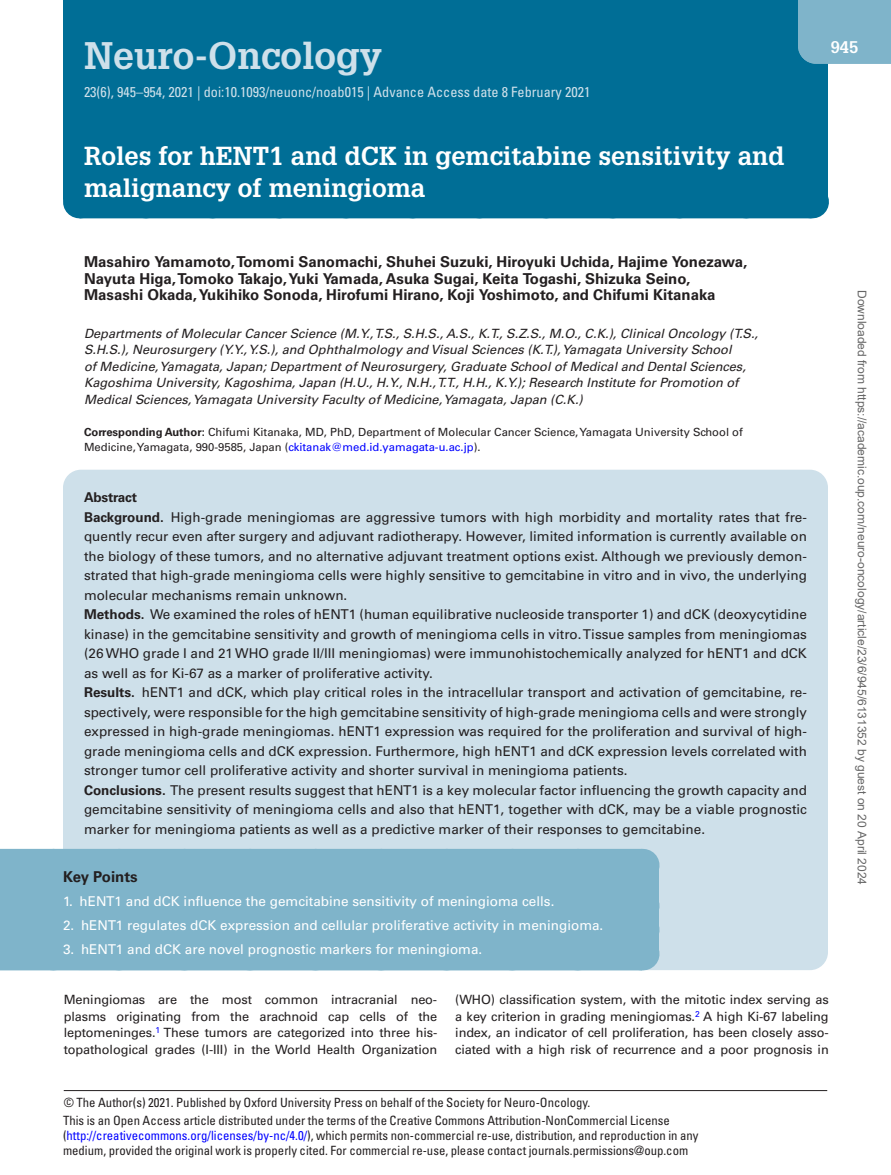
<style>
.page{position:relative;width:891px;height:1175px;background:#fff}
.page>*{position:absolute;margin:0;border:0;box-sizing:border-box;transform-origin:0 0}
.t1{font:700 37.5px "Glypha LT Std";color:#cee0ea}
.t2{font:700 25.5px/31.5px "Glypha LT Std";color:#fff}
.t3{font:700 16.5px "Glypha LT Std";color:#fff}
.t4{font:700 15px/16.5px "Univers LT Std";color:#231f20}
.t5{font:condensed 14.25px "Univers LT Std";color:#cee0ea}
.t6{font:13.5px/19.5px "Univers LT Std";color:#231f20}
.t7{font:13.5px "Univers LT Std";color:#fff}
.t8{font:italic 12.75px/16.5px "Univers LT Std";color:#231f20}
.t9{font:condensed 12.75px/15px "Univers LT Std";color:#231f20}
.t10{font:12.75px/16.5px "Univers LT Std";letter-spacing:-.01em;color:#231f20;text-align:justify}
.t11{font:12px "Arial";color:#666}
.t12{font:11.25px/15px "Univers LT Std";color:#231f20}
.s1{font-weight:700}
.s2{color:#00f}
</style>
<div class="page">
<div style="left:63px;top:0;width:765px;height:166px;background:#006e96"></div>
<div style="left:63px;top:469px;width:765px;height:501px;background:#cee0ea;border-radius:18px"></div>
<hr style="left:64px;top:1090px;width:763px;height:1px;background:#231f20">
<div style="left:798px;top:0;width:93px;height:64px;background:#7fb4ca"></div>
<div style="left:63px;top:161px;width:765px;height:39px;background:#006e96"></div>
<div style="left:80px;top:185px;width:732px;height:33px;background:#006e96"></div>
<hr style="left:812px;top:185px;width:1px;height:33px;background:#006e96">
<div style="left:0;top:849px;width:642px;height:33px;background:#7fb4ca"></div>
<hr style="left:642px;top:849px;width:1px;height:33px;background:#7fb4ca">
<div style="left:0;top:882px;width:659px;height:27px;background:#7fb4ca"></div>
<div style="left:0;top:906px;width:659px;height:27px;background:#7fb4ca"></div>
<div style="left:0;top:930px;width:659px;height:27px;background:#7fb4ca"></div>
<div style="left:0;top:937px;width:642px;height:33px;background:#7fb4ca"></div>
<hr style="left:642px;top:937px;width:1px;height:33px;background:#7fb4ca">
<h1 class="t1" style="left:84px;top:32px;width:299px">Neuro-Oncology</h1>
<p class="t5" style="left:84px;top:83px;width:508px">23(6), 945–954, 2021 | doi:10.1093/neuonc/noab015 | Advance Access date 8 February 2021</p>
<h2 class="t2" style="left:84px;top:140px;width:702px">Roles for hENT1 and dCK in gemcitabine sensitivity and malignancy of meningioma</h2>
<p class="t4" style="left:84px;top:254px;width:665px">Masahiro Yamamoto, Tomomi Sanomachi, Shuhei Suzuki, Hiroyuki Uchida, Hajime Yonezawa,<br>Nayuta Higa, Tomoko Takajo, Yuki Yamada, Asuka Sugai, Keita Togashi, Shizuka Seino,<br>Masashi Okada, Yukihiko Sonoda, Hirofumi Hirano, Koji Yoshimoto, and Chifumi Kitanaka</p>
<p class="t8" style="left:84px;top:325px;width:676px">Departments of Molecular Cancer Science (M.Y., T.S., S.H.S., A.S., K.T., S.Z.S., M.O., C.K.), Clinical Oncology (T.S., S.H.S.), Neurosurgery (Y.Y., Y.S.), and Ophthalmology and Visual Sciences (K.T.), Yamagata University School<br>of Medicine, Yamagata, Japan; Department of Neurosurgery, Graduate School of Medical and Dental Sciences, Kagoshima University, Kagoshima, Japan (H.U., H.Y., N.H., T.T., H.H., K.Y.); Research Institute for Promotion of Medical Sciences, Yamagata University Faculty of Medicine, Yamagata, Japan (C.K.)</p>
<p class="t12" style="left:84px;top:425px;width:660px"><span class="s1">Corresponding Author:</span> Chifumi Kitanaka, MD, PhD, Department of Molecular Cancer Science, Yamagata University School of<br>Medicine, Yamagata, 990-9585, Japan (<span class="s2">ckitanak@med.id.yamagata-u.ac.jp</span>).</p>
<p class="t6" style="left:84px;top:488px;width:725px"><span class="s1">Abstract<br>Background.</span> High-grade meningiomas are aggressive tumors with high morbidity and mortality rates that fre&shy;quently recur even after surgery and adjuvant radiotherapy. However, limited information is currently available on the biology of these tumors, and no alternative adjuvant treatment options exist. Although we previously demon&shy;strated that high-grade meningioma cells were highly sensitive to gemcitabine in vitro and in vivo, the underlying molecular mechanisms remain unknown.<br><span class="s1">Methods.</span> We examined the roles of hENT1 (human equilibrative nucleoside transporter 1) and dCK (deoxycytidine kinase) in the gemcitabine sensitivity and growth of meningioma cells in vitro. Tissue samples from meningiomas (26 WHO grade I and 21 WHO grade II/III meningiomas) were immunohistochemically analyzed for hENT1 and dCK as well as for Ki-67 as a marker of proliferative activity.<br><span class="s1">Results.</span> hENT1 and dCK, which play critical roles in the intracellular transport and activation of gemcitabine, re&shy;spectively, were responsible for the high gemcitabine sensitivity of high-grade meningioma cells and were strongly expressed in high-grade meningiomas. hENT1 expression was required for the proliferation and survival of high&shy;grade meningioma cells and dCK expression. Furthermore, high hENT1 and dCK expression levels correlated with stronger tumor cell proliferative activity and shorter survival in meningioma patients.<br><span class="s1">Conclusions.</span> The present results suggest that hENT1 is a key molecular factor influencing the growth capacity and gemcitabine sensitivity of meningioma cells and also that hENT1, together with dCK, may be a viable prognostic marker for meningioma patients as well as a predictive marker of their responses to gemcitabine.</p>
<p class="t4" style="left:63px;top:868px;width:76px">Key Points</p>
<p class="t7" style="left:63px;top:893px;width:493px">1. hENT1 and dCK influence the gemcitabine sensitivity of meningioma cells.</p>
<p class="t7" style="left:63px;top:917px;width:542px">2. hENT1 regulates dCK expression and cellular proliferative activity in meningioma.</p>
<p class="t7" style="left:63px;top:941px;width:421px">3. hENT1 and dCK are novel prognostic markers for meningioma.</p>
<p class="t3" style="left:831px;top:37px;width:29px">945</p>
<p class="t11" style="left:866px;top:290px;width:596px;rotate:90deg">Downloaded from https://academic.oup.com/neuro-oncology/article/23/6/945/6131352 by guest on 20 April 2024</p>
<p class="t10" style="left:64px;top:991px;width:375px">Meningiomas are the most common intracranial neo&shy;plasms originating from the arachnoid cap cells of the leptomeninges.<sup>1</sup> These tumors are categorized into three his&shy;topathological grades (I-III) in the World Health Organization</p>
<p class="t10" style="left:455px;top:991px;width:375px">(WHO) classification system, with the mitotic index serving as a key criterion in grading meningiomas.<sup>2</sup> A high Ki-67 labeling index, an indicator of cell proliferation, has been closely asso&shy;ciated with a high risk of recurrence and a poor prognosis in</p>
<p class="t9" style="left:64px;top:1095px;width:528px">© The Author(s) 2021. Published by Oxford University Press on behalf of the Society for Neuro-Oncology.</p>
<p class="t9" style="left:63px;top:1112px;width:637px">This is an Open Access article distributed under the terms of the Creative Commons Attribution-NonCommercial License (<span class="s2">http://creativecommons.org/licenses/by-nc/4.0/</span>), which permits non-commercial re-use, distribution, and reproduction in any medium, provided the original work is properly cited. For commercial re-use, please contact journals.permissions@oup.com</p>
</div>
